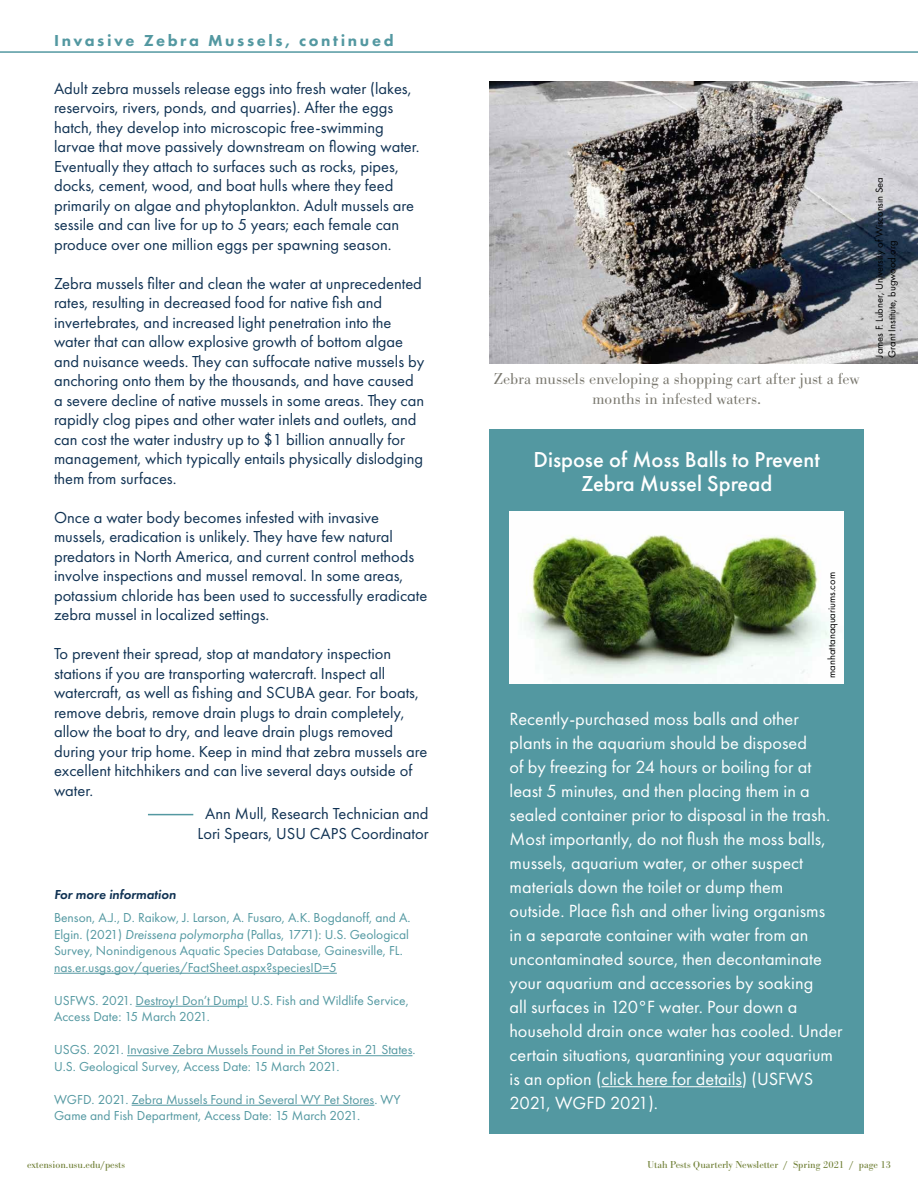
<style>
.page{position:relative;width:918px;height:1188px;background:#fff}
.page>*{position:absolute;margin:0;border:0;box-sizing:border-box;transform-origin:0 0}
.t1{font:500 22.5px/24px "Futura PT";color:#fff;text-align:center}
.t2{font:18.3px/24px "Futura PT";color:#fff}
.t3{font:16.5px/19.5px "Futura PT";color:#103253}
.t4{font:300 16.5px/19.8px "Bodoni URW";color:#79776e;text-align:center}
.t5{font:800 16.5px "Futura PT";letter-spacing:.16em;color:#5398a1}
.t6{font:13.5px/16.5px "Futura PT";color:#5398a1}
.t7{font:italic 600 13.5px "Futura PT";color:#103253}
.t8{font:10.5px/12.6px "Futura PT";color:#000}
.t9{font:10.5px "Bodoni URW";color:#6f7f35}
.s1{font-style:italic}
</style>
<div class="page">
<hr style="left:0;top:51px;width:918px;height:2px;background:#5398a1">
<img style="left:489px;top:81px;width:429px;height:283px">
<div style="left:489px;top:430px;width:375px;height:704px;background:#5398a1"></div>
<img style="left:510px;top:512px;width:334px;height:171px">
<hr style="left:54px;top:973px;width:283px;height:1px;background:#5398a1">
<hr style="left:136px;top:1006px;width:112px;height:1px;background:#5398a1">
<hr style="left:127px;top:1055px;width:285px;height:1px;background:#5398a1">
<hr style="left:132px;top:1105px;width:242px;height:1px;background:#5398a1">
<hr style="left:148px;top:814px;width:45px;height:1px;background:#5398a1">
<hr style="left:601px;top:1086px;width:141px;height:1px;background:#fff">
<p class="t5" style="left:54px;top:31px;width:341px">Invasive Zebra Mussels, continued</p>
<p class="t3" style="left:54px;top:78px;width:367px">Adult zebra mussels release eggs into fresh water (lakes, reservoirs, rivers, ponds, and quarries). After the eggs hatch, they develop into microscopic free-swimming larvae that move passively downstream on flowing water.<br>Eventually they attach to surfaces such as rocks, pipes, docks, cement, wood, and boat hulls where they feed primarily on algae and phytoplankton. Adult mussels are sessile and can live for up to 5 years; each female can produce over one million eggs per spawning season.</p>
<p class="t3" style="left:54px;top:273px;width:372px">Zebra mussels filter and clean the water at unprecedented rates, resulting in decreased food for native fish and invertebrates, and increased light penetration into the water that can allow explosive growth of bottom algae and nuisance weeds. They can suffocate native mussels by anchoring onto them by the thousands, and have caused a severe decline of native mussels in some areas. They can rapidly clog pipes and other water inlets and outlets, and can cost the water industry up to $1 billion annually for management, which typically entails physically dislodging them from surfaces.</p>
<p class="t3" style="left:54px;top:507px;width:375px">Once a water body becomes infested with invasive mussels, eradication is unlikely. They have few natural predators in North America, and current control methods involve inspections and mussel removal. In some areas, potassium chloride has been used to successfully eradicate zebra mussel in localized settings.</p>
<p class="t3" style="left:54px;top:644px;width:375px">To prevent their spread, stop at mandatory inspection stations if you are transporting watercraft. Inspect all watercraft, as well as fishing and SCUBA gear. For boats, remove debris, remove drain plugs to drain completely, allow the boat to dry, and leave drain plugs removed during your trip home. Keep in mind that zebra mussels are excellent hitchhikers and can live several days outside of water.</p>
<p class="t3" style="left:198px;top:804px;width:233px;text-align:center">Ann Mull, Research Technician and<br>Lori Spears, USU CAPS Coordinator</p>
<p class="t7" style="left:54px;top:886px;width:124px">For more information</p>
<p class="t6" style="left:54px;top:910px;width:358px">Benson, A.J., D. Raikow, J. Larson, A. Fusaro, A.K. Bogdanoff, and A.<br>Elgin. (2021) <span class="s1">Dreissena polymorpha</span> (Pallas, 1771): U.S. Geological Survey, Nonindigenous Aquatic Species Database, Gainesville, FL. nas.er.usgs.gov/queries/FactSheet.aspx?speciesID=5</p>
<p class="t6" style="left:54px;top:992px;width:356px">USFWS. 2021. Destroy! Don’t Dump! U.S. Fish and Wildlife Service,<br>Access Date: 15 March 2021.</p>
<p class="t6" style="left:54px;top:1042px;width:363px">USGS. 2021. Invasive Zebra Mussels Found in Pet Stores in 21 States.<br>U.S. Geological Survey, Access Date: 15 March 2021.</p>
<p class="t6" style="left:54px;top:1091px;width:348px">WGFD. 2021. Zebra Mussels Found in Several WY Pet Stores. WY<br>Game and Fish Department, Access Date: 15 March 2021.</p>
<p class="t4" style="left:494px;top:369px;width:367px">Zebra mussels enveloping a shopping cart after just a few months in infested waters.</p>
<p class="t8" style="left:873px;top:358px;width:182px;rotate:-90deg">James F. Lubner, University of Wisconsin Sea<br>Grant Institute, bugwood.org</p>
<h1 class="t1" style="left:534px;top:448px;width:288px">Dispose of Moss Balls to Prevent<br>Zebra Mussel Spread</h1>
<p class="t8" style="left:825px;top:678px;width:107px;rotate:-90deg">manhattanaquariums.com</p>
<p class="t2" style="left:510px;top:707px;width:335px">Recently-purchased moss balls and other plants in the aquarium should be disposed<br>of by freezing for 24 hours or boiling for at least 5 minutes, and then placing them in a sealed container prior to disposal in the trash.<br>Most importantly, do not flush the moss balls, mussels, aquarium water, or other suspect materials down the toilet or dump them outside. Place fish and other living organisms<br>in a separate container with water from an uncontaminated source, then decontaminate your aquarium and accessories by soaking<br>all surfaces in 120°F water. Pour down a household drain once water has cooled. Under certain situations, quarantining your aquarium is an option (click here for details) (USFWS 2021, WGFD 2021).</p>
<p class="t9" style="left:27px;top:1159px;width:100px">extension.usu.edu/pests</p>
<p class="t9" style="left:648px;top:1159px;width:245px">Utah Pests Quarterly Newsletter / Spring 2021 / page 13</p>
</div>
